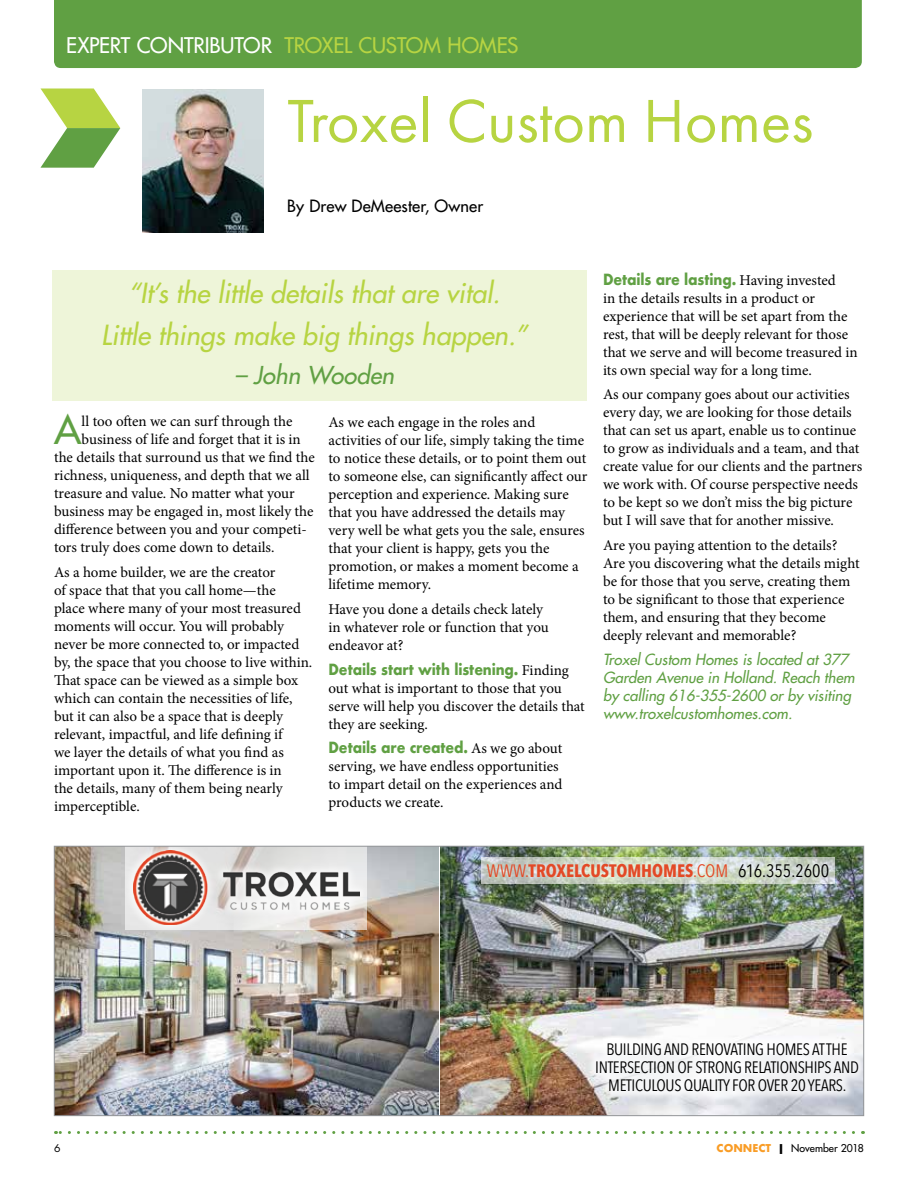
<style>
.page{position:relative;width:918px;height:1188px;background:#fff}
.page>*{position:absolute;margin:0;border:0;box-sizing:border-box;transform-origin:0 0}
.t1{font:63px "Futura PT";color:#b7d442}
.t2{font:38.85px "Futura";color:#60a043}
.t3{font:italic 27px/42px "Futura";color:#b7d442;text-align:center}
.t4{font:italic 24px "Futura";color:#60a043}
.t5{font:21px "Futura";letter-spacing:-.01em;color:#fff}
.t6{font:700 18px "Avenir Next Condensed";color:#e34926}
.t7{font:16.5px/18px "Avenir Next Condensed";letter-spacing:-.02em;color:#000;text-align:center}
.t8{font:16.5px "Futura";letter-spacing:.01em;color:#000}
.t9{font:15px/18px "Minion Pro";color:#000}
.t10{font:italic 15px/18px "Futura";color:#60a043}
.t11{font:700 15px "Futura";letter-spacing:-.01em;color:#60a043;scale:.9 1}
.t12{font:10.5px "Futura";color:#000}
.t13{font:10.5px "Futura";color:#000}
.s1{color:#b7d442}
.s2{font-family:"Minion Pro";font-weight:400;color:#000}
.s3{font-weight:400}
.s4{font-weight:400;color:#000}
.s5{font-weight:700;color:#f99c25}
.s6{font-weight:700}
</style>
<div class="page">
<img style="left:441px;top:848px;width:421px;height:266px">
<img style="left:56px;top:848px;width:382px;height:266px">
<div style="left:587px;top:1033px;width:277px;height:68px;background:#fff;opacity:.75"></div>
<div style="left:123px;top:846px;width:246px;height:89px;background:#fff;opacity:.75"></div>
<img style="left:133px;top:851px;width:226px;height:74px">
<div style="left:478px;top:854px;width:360px;height:32px;background:#fff;opacity:.75"></div>
<div style="left:54px;top:0;width:808px;height:68px;background:#60a043"></div>
<svg style="left:40px;top:88px;width:80px;height:80px"></svg>
<img style="left:142px;top:89px;width:122px;height:143px">
<div style="left:52px;top:271px;width:535px;height:130px;background:#eef5d9"></div>
<svg style="left:56px;top:1131px;width:798px;height:3px"></svg>
<h3 class="t5" style="left:66px;top:32px;width:454px">EXPERT CONTRIBUTOR <span class="s1">TROXEL CUSTOM HOMES</span></h3>
<h1 class="t1" style="left:287px;top:84px;width:528px">Troxel Custom Homes</h1>
<p class="t8" style="left:287px;top:195px;width:197px">By Drew DeMeester, Owner</p>
<h3 class="t3" style="left:101px;top:272px;width:428px">“It’s the little details that are vital.<br>Little things make big things happen.”</h3>
<h3 class="t4" style="left:235px;top:360px;width:161px">– John Wooden</h3>
<h2 class="t2" style="left:54px;top:406px;width:29px">A</h2>
<p class="t9" style="left:82px;top:413px;width:212px">ll too often we can surf through the</p>
<p class="t9" style="left:82px;top:431px;width:221px">business of life and forget that it is in</p>
<p class="t9" style="left:54px;top:449px;width:262px">the details that surround us that we find the</p>
<p class="t9" style="left:54px;top:467px;width:257px">richness, uniqueness, and depth that we all</p>
<p class="t9" style="left:54px;top:485px;width:242px">treasure and value. No matter what your</p>
<p class="t9" style="left:54px;top:503px;width:261px">business may be engaged in, most likely the</p>
<p class="t9" style="left:54px;top:521px;width:254px">difference between you and your competi-</p>
<p class="t9" style="left:54px;top:539px;width:222px">tors truly does come down to details.</p>
<p class="t9" style="left:54px;top:563px;width:260px">As a home builder, we are the creator<br>of space that that you call home—the<br>place where many of your most treasured moments will occur. You will probably never be more connected to, or impacted by, the space that you choose to live within.<br>That space can be viewed as a simple box which can contain the necessities of life, but it can also be a space that is deeply relevant, impactful, and life defining if<br>we layer the details of what you find as important upon it. The difference is in<br>the details, many of them being nearly imperceptible.</p>
<p class="t9" style="left:329px;top:413px;width:260px">As we each engage in the roles and activities of our life, simply taking the time to notice these details, or to point them out to someone else, can significantly affect our perception and experience. Making sure that you have addressed the details may very well be what gets you the sale, ensures that your client is happy, gets you the promotion, or makes a moment become a lifetime memory.</p>
<p class="t9" style="left:329px;top:600px;width:222px">Have you done a details check lately in whatever role or function that you endeavor at?</p>
<p class="t11" style="left:328px;top:658px;width:269px">Details start with listening. <span class="s2">Finding</span></p>
<p class="t9" style="left:328px;top:679px;width:258px">out what is important to those that you serve will help you discover the details that they are seeking.</p>
<p class="t11" style="left:328px;top:737px;width:261px">Details are created. <span class="s2">As we go about</span></p>
<p class="t9" style="left:329px;top:758px;width:235px">serving, we have endless opportunities to impart detail on the experiences and products we create.</p>
<p class="t11" style="left:603px;top:268px;width:260px">Details are lasting. <span class="s2">Having invested</span></p>
<p class="t9" style="left:603px;top:289px;width:256px">in the details results in a product or experience that will be set apart from the rest, that will be deeply relevant for those that we serve and will become treasured in its own special way for a long time.</p>
<p class="t9" style="left:603px;top:386px;width:261px">As our company goes about our activities every day, we are looking for those details that can set us apart, enable us to continue to grow as individuals and a team, and that create value for our clients and the partners we work with. Of course perspective needs to be kept so we don’t miss the big picture but I will save that for another missive.</p>
<p class="t9" style="left:603px;top:537px;width:258px">Are you paying attention to the details?<br>Are you discovering what the details might be for those that you serve, creating them to be significant to those that experience them, and ensuring that they become deeply relevant and memorable?</p>
<p class="t10" style="left:603px;top:651px;width:253px">Troxel Custom Homes is located at 377<br>Garden Avenue in Holland. Reach them by calling 616-355-2600 or by visiting www.troxelcustomhomes.com.</p>
<p class="t6" style="left:487px;top:859px;width:344px"><span class="s3">WWW.</span>TROXELCUSTOMHOMES<span class="s3">.COM</span> <span class="s4">616.355.2600</span></p>
<p class="t7" style="left:595px;top:1039px;width:265px">BUILDING AND RENOVATING HOMES AT THE<br>INTERSECTION OF STRONG RELATIONSHIPS AND<br>METICULOUS QUALITY FOR OVER 20 YEARS.</p>
<p class="t13" style="left:54px;top:1142px;width:8px">6</p>
<p class="t12" style="left:717px;top:1142px;width:149px"><span class="s5">CONNECT</span> <span class="s6">|</span> November 2018</p>
</div>
